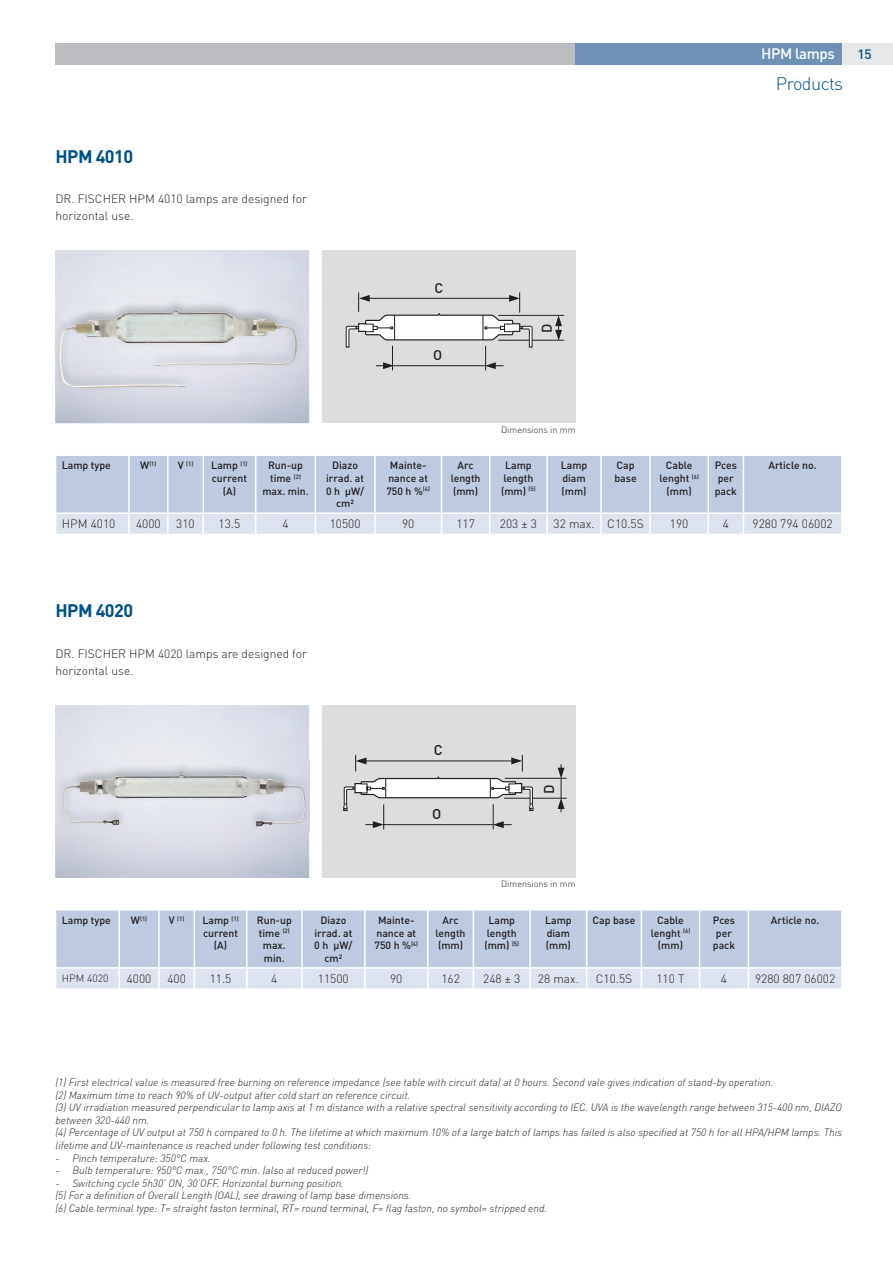
<style>
.page{position:relative;width:893px;height:1263px;background:#fff}
.page>*{position:absolute;margin:0;border:0;box-sizing:border-box;transform-origin:0 0}
.t1{font:700 18px "DIN Pro";letter-spacing:-.03em;color:#005086}
.t2{font:300 18px "DIN Pro";letter-spacing:-.03em;color:#005086}
.t3{font:500 15px "DIN Pro";letter-spacing:-.03em;color:#fff}
.t4{font:500 14.1px "DIN Pro";color:#231f20}
.t5{font:500 13.8px "DIN Pro";color:#231f20}
.t6{font:500 13.5px "DIN Pro";color:#005086}
.t7{font:300 12px/16.5px "DIN Pro";color:#231f20}
.t8{font:italic 300 10.5px/12.6px "DIN Pro";color:#231f20}
.t9{font:500 10.5px/12.6px "DIN Pro";color:#231f20;text-align:center}
.t10{font:300 10.5px "DIN Pro";color:#231f20}
.t11{font:300 9px "DIN Pro";color:#231f20}
.t12{font:500 6.15px "DIN Pro";color:#231f20}
.s1{font-size:10.5px}
</style>
<div class="page">
<div style="left:842px;top:43px;width:51px;height:21px;background:#e6e7e9"></div>
<div style="left:55px;top:43px;width:520px;height:21px;background:#bcbdc0"></div>
<div style="left:575px;top:43px;width:267px;height:21px;background:#6f90b7"></div>
<div style="left:322px;top:251px;width:254px;height:172px;background:#dcdddf"></div>
<img style="left:59px;top:309px;width:238px;height:79px">
<svg style="left:555px;top:316px;width:7px;height:24px"></svg>
<hr style="left:498px;top:340px;width:66px;height:1px;background:#231f20">
<hr style="left:498px;top:315px;width:66px;height:1px;background:#231f20">
<svg style="left:346px;top:292px;width:187px;height:78px"></svg>
<div style="left:56px;top:456px;width:785px;height:56px;background:#bdcadf"></div>
<hr style="left:128px;top:456px;width:2px;height:56px;background:#fff">
<hr style="left:167px;top:456px;width:2px;height:56px;background:#fff">
<hr style="left:202px;top:456px;width:2px;height:56px;background:#fff">
<hr style="left:255px;top:456px;width:1px;height:56px;background:#fff">
<hr style="left:315px;top:456px;width:1px;height:56px;background:#fff">
<hr style="left:374px;top:456px;width:2px;height:56px;background:#fff">
<hr style="left:441px;top:456px;width:1px;height:56px;background:#fff">
<hr style="left:489px;top:456px;width:1px;height:56px;background:#fff">
<hr style="left:546px;top:456px;width:2px;height:56px;background:#fff">
<hr style="left:600px;top:456px;width:2px;height:56px;background:#fff">
<hr style="left:649px;top:456px;width:2px;height:56px;background:#fff">
<hr style="left:707px;top:456px;width:2px;height:56px;background:#fff">
<hr style="left:743px;top:456px;width:1px;height:56px;background:#fff">
<svg style="left:56px;top:514px;width:785px;height:20px;background:#dde3ee"></svg>
<div style="left:322px;top:705px;width:254px;height:173px;background:#dcdddf"></div>
<img style="left:63px;top:772px;width:242px;height:54px">
<hr style="left:504px;top:798px;width:63px;height:1px;background:#231f20">
<hr style="left:505px;top:778px;width:62px;height:1px;background:#231f20">
<svg style="left:558px;top:764px;width:6px;height:48px"></svg>
<svg style="left:343px;top:755px;width:191px;height:74px"></svg>
<div style="left:56px;top:911px;width:785px;height:56px;background:#bdcadf"></div>
<hr style="left:118px;top:910px;width:2px;height:57px;background:#fff">
<hr style="left:158px;top:910px;width:2px;height:57px;background:#fff">
<hr style="left:194px;top:910px;width:1px;height:57px;background:#fff">
<hr style="left:246px;top:910px;width:2px;height:57px;background:#fff">
<hr style="left:301px;top:910px;width:2px;height:57px;background:#fff">
<hr style="left:364px;top:910px;width:2px;height:57px;background:#fff">
<hr style="left:427px;top:910px;width:1px;height:57px;background:#fff">
<hr style="left:473px;top:910px;width:1px;height:57px;background:#fff">
<hr style="left:529px;top:910px;width:2px;height:57px;background:#fff">
<hr style="left:586px;top:910px;width:1px;height:57px;background:#fff">
<hr style="left:641px;top:910px;width:1px;height:57px;background:#fff">
<hr style="left:699px;top:910px;width:1px;height:57px;background:#fff">
<hr style="left:748px;top:910px;width:1px;height:57px;background:#fff">
<svg style="left:56px;top:968px;width:785px;height:21px;background:#dee4ef"></svg>
<h1 class="t1" style="left:55px;top:144px;width:79px">HPM 4010</h1>
<p class="t7" style="left:55px;top:190px;width:253px">DR. FISCHER HPM 4010 lamps are designed for horizontal use.</p>
<h3 class="t5" style="left:434px;top:278px;width:10px">C</h3>
<h3 class="t5" style="left:433px;top:346px;width:11px">O</h3>
<h3 class="t5" style="left:537px;top:333px;width:11px;rotate:-90deg">D</h3>
<p class="t11" style="left:501px;top:423px;width:76px">Dimensions in mm</p>
<h2 class="t3" style="left:761px;top:44px;width:75px">HPM lamps</h2>
<p class="t6" style="left:857px;top:45px;width:16px">15</p>
<h1 class="t2" style="left:776px;top:72px;width:69px">Products</h1>
<p class="t9" style="left:62px;top:459px;width:51px">Lamp type</p>
<p class="t12" style="left:140px;top:459px;width:18px"><span class="s1">W</span>(1)</p>
<p class="t12" style="left:178px;top:459px;width:17px"><span class="s1">V</span> (1)</p>
<p class="t9" style="left:211px;top:459px;width:38px">Lamp <sup>(1) </sup>current (A)</p>
<p class="t9" style="left:262px;top:459px;width:48px">Run-up time <sup>(2) </sup>max. min.</p>
<p class="t9" style="left:326px;top:459px;width:40px">Diazo irrad. at<br>0 h µW/ cm²</p>
<p class="t9" style="left:386px;top:459px;width:45px">Mainte&shy;nance at<br>750 h %<sup>(4)</sup></p>
<p class="t9" style="left:451px;top:459px;width:31px">Arc length (mm)</p>
<p class="t9" style="left:501px;top:459px;width:36px">Lamp length (mm) <sup>(5)</sup></p>
<p class="t9" style="left:561px;top:459px;width:28px;text-align:left">Lamp diam (mm)</p>
<p class="t9" style="left:614px;top:459px;width:24px;text-align:left">Cap base</p>
<p class="t9" style="left:659px;top:459px;width:41px">Cable lenght <sup>(6) </sup>(mm)</p>
<p class="t9" style="left:715px;top:459px;width:24px;text-align:left">Pces per pack</p>
<p class="t9" style="left:768px;top:459px;width:50px">Article no.</p>
<p class="t7" style="left:62px;top:515px;width:55px">HPM 4010</p>
<p class="t7" style="left:136px;top:515px;width:26px">4000</p>
<p class="t7" style="left:176px;top:515px;width:20px">310</p>
<p class="t7" style="left:219px;top:515px;width:23px">13.5</p>
<p class="t7" style="left:282px;top:515px;width:8px">4</p>
<p class="t7" style="left:330px;top:515px;width:32px">10500</p>
<p class="t7" style="left:402px;top:515px;width:14px">90</p>
<p class="t7" style="left:456px;top:515px;width:20px">117</p>
<p class="t7" style="left:500px;top:515px;width:38px">203 ± 3</p>
<p class="t7" style="left:554px;top:515px;width:92px">32 max. C10.5S</p>
<p class="t7" style="left:670px;top:515px;width:20px">190</p>
<p class="t7" style="left:723px;top:515px;width:8px">4</p>
<p class="t7" style="left:752px;top:515px;width:82px">9280 794 06002</p>
<h1 class="t1" style="left:55px;top:598px;width:79px">HPM 4020</h1>
<p class="t7" style="left:55px;top:645px;width:253px">DR. FISCHER HPM 4020 lamps are designed for horizontal use.</p>
<h3 class="t4" style="left:434px;top:740px;width:10px">C</h3>
<h3 class="t4" style="left:432px;top:804px;width:11px">O</h3>
<h3 class="t4" style="left:540px;top:794px;width:11px;rotate:-90deg">D</h3>
<p class="t11" style="left:501px;top:878px;width:76px">Dimensions in mm</p>
<p class="t9" style="left:62px;top:913px;width:51px">Lamp type</p>
<p class="t12" style="left:131px;top:914px;width:18px"><span class="s1">W</span>(1)</p>
<p class="t12" style="left:169px;top:914px;width:17px"><span class="s1">V</span> (1)</p>
<p class="t9" style="left:202px;top:913px;width:38px">Lamp <sup>(1) </sup>current (A)</p>
<p class="t9" style="left:257px;top:913px;width:37px">Run-up time <sup>(2) </sup>max. min.</p>
<p class="t9" style="left:314px;top:913px;width:40px">Diazo irrad. at<br>0 h µW/ cm²</p>
<p class="t9" style="left:374px;top:913px;width:45px">Mainte&shy;nance at<br>750 h %<sup>(4)</sup></p>
<p class="t9" style="left:436px;top:913px;width:31px">Arc length (mm)</p>
<p class="t9" style="left:484px;top:913px;width:36px">Lamp length (mm) <sup>(5)</sup></p>
<p class="t9" style="left:545px;top:913px;width:28px;text-align:left">Lamp diam (mm)</p>
<p class="t9" style="left:593px;top:913px;width:44px">Cap base</p>
<p class="t9" style="left:651px;top:913px;width:41px">Cable lenght <sup>(6) </sup>(mm)</p>
<p class="t9" style="left:713px;top:913px;width:24px;text-align:left">Pces per pack</p>
<p class="t9" style="left:771px;top:913px;width:50px">Article no.</p>
<p class="t10" style="left:62px;top:971px;width:48px">HPM 4020</p>
<p class="t7" style="left:127px;top:970px;width:26px">4000</p>
<p class="t7" style="left:167px;top:970px;width:20px">400</p>
<p class="t7" style="left:210px;top:970px;width:23px">11.5</p>
<p class="t7" style="left:271px;top:970px;width:8px">4</p>
<p class="t7" style="left:318px;top:970px;width:32px">11500</p>
<p class="t7" style="left:390px;top:970px;width:14px">90</p>
<p class="t7" style="left:441px;top:970px;width:20px">162</p>
<p class="t7" style="left:483px;top:970px;width:38px">248 ± 3</p>
<p class="t7" style="left:538px;top:970px;width:42px">28 max.</p>
<p class="t7" style="left:596px;top:970px;width:38px">C10.5S</p>
<p class="t7" style="left:656px;top:970px;width:30px">110 T</p>
<p class="t7" style="left:721px;top:970px;width:8px">4</p>
<p class="t7" style="left:755px;top:970px;width:82px">9280 807 06002</p>
<p class="t8" style="left:55px;top:1076px;width:788px">(1) First electrical value is measured free burning on reference impedance (see table with circuit data) at 0 hours. Second vale gives indication of stand-by operation.<br>(2) Maximum time to reach 90% of UV-output after cold start on reference circuit.<br>(3) UV irradiation measured perpendicular to lamp axis at 1 m distance with a relative spectral sensitivity according to IEC. UVA is the wavelength range between 315-400 nm, DIAZO between 320-440 nm.<br>(4) Percentage of UV output at 750 h compared to 0 h. The lifetime at which maximum 10% of a large batch of lamps has failed is also specified at 750 h for all HPA/HPM lamps. This lifetime and UV-maintenance is reached under following test conditions:</p>
<p class="t8" style="left:55px;top:1151px;width:157px">- Pinch temperature: 350°C max.</p>
<p class="t8" style="left:55px;top:1164px;width:314px">- Bulb temperature: 950°C max., 750°C min. (also at reduced power!)</p>
<p class="t8" style="left:55px;top:1176px;width:493px">- Switching cycle 5h30’ ON, 30’OFF. Horizontal burning position.<br>(5) For a definition of Overall Length (OAL), see drawing of lamp base dimensions.<br>(6) Cable terminal type: T= straight faston terminal, RT= round terminal, F= flag faston, no symbol= stripped end.</p>
</div>
